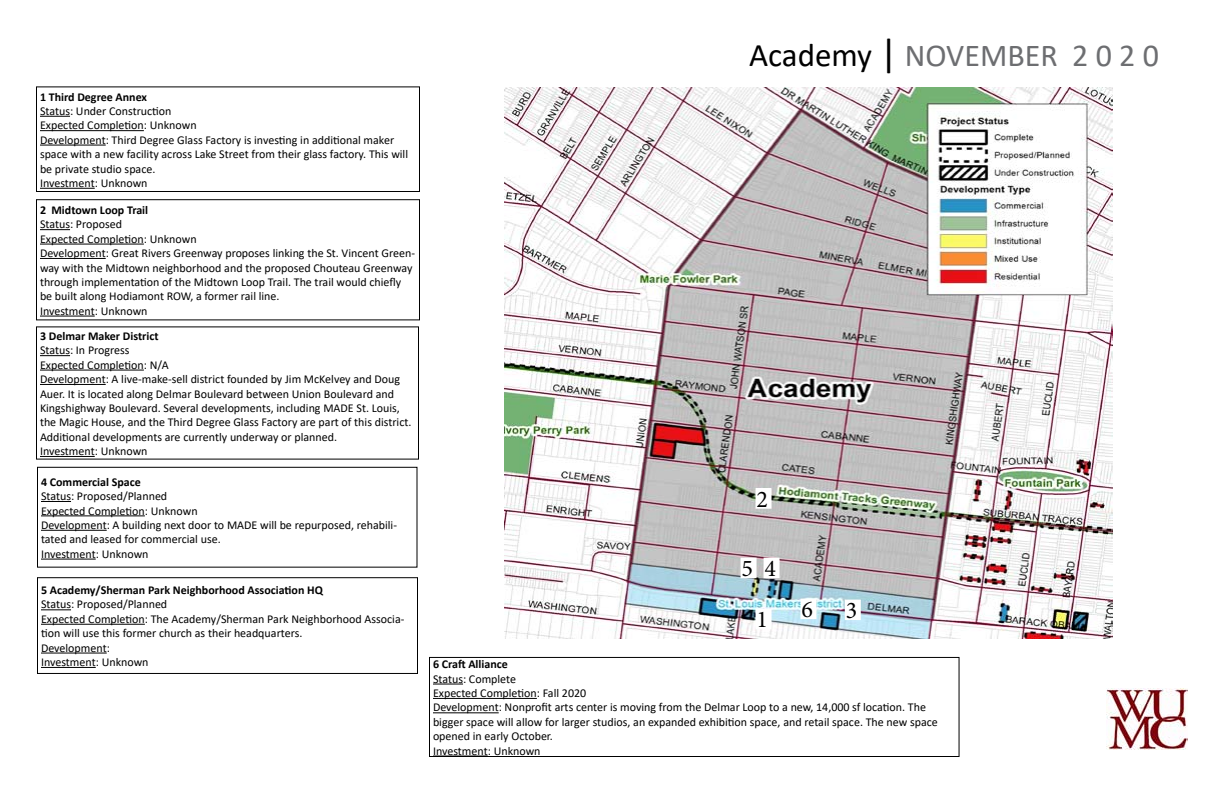
<style>
.page{position:relative;width:1224px;height:792px;background:#fff}
.page>*{position:absolute;margin:0;border:0;box-sizing:border-box;transform-origin:0 0}
.t1{font:32px "Calibri";color:#6d6e71}
.t2{font:24px "Minion Pro";color:#000}
.t3{font:12px/14.4px "Calibri";color:#000}
.t4{font:700 12px "Calibri";color:#000}
.s1{font-size:33px;color:#000}
.s2{font-size:39px;color:#000}
</style>
<div class="page">
<img style="left:505px;top:87px;width:607px;height:551px">
<hr style="left:40px;top:229px;width:30px;height:1px;background:#000">
<hr style="left:40px;top:244px;width:104px;height:1px;background:#000">
<hr style="left:40px;top:258px;width:66px;height:1px;background:#000">
<hr style="left:40px;top:316px;width:55px;height:1px;background:#000">
<div style="left:36px;top:199px;width:384px;height:121px;border:1px solid #000"></div>
<img style="left:1106px;top:689px;width:82px;height:61px">
<hr style="left:40px;top:355px;width:30px;height:1px;background:#000">
<hr style="left:40px;top:370px;width:104px;height:1px;background:#000">
<hr style="left:40px;top:384px;width:66px;height:1px;background:#000">
<hr style="left:40px;top:456px;width:55px;height:1px;background:#000">
<hr style="left:40px;top:116px;width:30px;height:1px;background:#000">
<hr style="left:40px;top:130px;width:104px;height:1px;background:#000">
<hr style="left:40px;top:145px;width:66px;height:1px;background:#000">
<hr style="left:40px;top:188px;width:55px;height:1px;background:#000">
<div style="left:36px;top:86px;width:384px;height:106px;border:1px solid #000"></div>
<hr style="left:41px;top:609px;width:30px;height:1px;background:#000">
<hr style="left:41px;top:624px;width:104px;height:1px;background:#000">
<hr style="left:41px;top:653px;width:66px;height:1px;background:#000">
<hr style="left:41px;top:667px;width:55px;height:1px;background:#000">
<div style="left:37px;top:577px;width:381px;height:97px;border:1px solid #000"></div>
<hr style="left:433px;top:684px;width:30px;height:1px;background:#000">
<hr style="left:433px;top:698px;width:104px;height:1px;background:#000">
<hr style="left:433px;top:712px;width:66px;height:1px;background:#000">
<div style="left:429px;top:657px;width:531px;height:100px;border:1px solid #000"></div>
<hr style="left:41px;top:501px;width:30px;height:1px;background:#000">
<hr style="left:41px;top:515px;width:104px;height:1px;background:#000">
<hr style="left:41px;top:530px;width:66px;height:1px;background:#000">
<hr style="left:41px;top:559px;width:55px;height:1px;background:#000">
<div style="left:37px;top:467px;width:381px;height:101px;border:1px solid #000"></div>
<div style="left:756px;top:609px;width:15px;height:20px;background:#fff"></div>
<div style="left:756px;top:609px;width:16px;height:20px;border:1px solid #fff"></div>
<div style="left:756px;top:489px;width:15px;height:19px;background:#fff"></div>
<div style="left:756px;top:488px;width:16px;height:21px;border:1px solid #fff"></div>
<div style="left:845px;top:600px;width:15px;height:20px;background:#fff"></div>
<div style="left:845px;top:600px;width:16px;height:20px;border:1px solid #fff"></div>
<div style="left:764px;top:558px;width:15px;height:20px;background:#fff"></div>
<div style="left:764px;top:558px;width:16px;height:20px;border:1px solid #fff"></div>
<div style="left:741px;top:558px;width:15px;height:20px;background:#fff"></div>
<div style="left:741px;top:558px;width:16px;height:20px;border:1px solid #fff"></div>
<div style="left:801px;top:599px;width:15px;height:20px;background:#fff"></div>
<div style="left:800px;top:599px;width:16px;height:20px;border:1px solid #fff"></div>
<p class="t4" style="left:40px;top:88px;width:109px">1 Third Degree Annex</p>
<p class="t3" style="left:40px;top:103px;width:370px">Status: Under Construction<br>Expected Completion: Unknown<br>Development: Third Degree Glass Factory is investing in additional maker space with a new facility across Lake Street from their glass factory. This will be private studio space.<br>Investment: Unknown</p>
<p class="t4" style="left:40px;top:201px;width:110px">2 Midtown Loop Trail</p>
<p class="t3" style="left:40px;top:217px;width:377px">Status: Proposed<br>Expected Completion: Unknown<br>Development: Great Rivers Greenway proposes linking the St. Vincent Green&shy;way with the Midtown neighborhood and the proposed Chouteau Greenway through implementation of the Midtown Loop Trail. The trail would chiefly be built along Hodiamont ROW, a former rail line.<br>Investment: Unknown</p>
<p class="t4" style="left:40px;top:327px;width:120px">3 Delmar Maker District</p>
<p class="t3" style="left:40px;top:343px;width:373px">Status: In Progress<br>Expected Completion: N/A<br>Development: A live-make-sell district founded by Jim McKelvey and Doug Auer. It is located along Delmar Boulevard between Union Boulevard and Kingshighway Boulevard. Several developments, including MADE St. Louis, the Magic House, and the Third Degree Glass Factory are part of this district.<br>Additional developments are currently underway or planned.<br>Investment: Unknown</p>
<p class="t4" style="left:41px;top:473px;width:101px">4 Commercial Space</p>
<p class="t3" style="left:41px;top:489px;width:358px">Status: Proposed/Planned<br>Expected Completion: Unknown<br>Development: A building next door to MADE will be repurposed, rehabili&shy;tated and leased for commercial use.<br>Investment: Unknown</p>
<p class="t4" style="left:41px;top:582px;width:284px">5 Academy/Sherman Park Neighborhood Association HQ</p>
<p class="t3" style="left:41px;top:597px;width:365px">Status: Proposed/Planned<br>Expected Completion: The Academy/Sherman Park Neighborhood Associa&shy;tion will use this former church as their headquarters.<br>Development:<br>Investment: Unknown</p>
<h1 class="t1" style="left:749px;top:33px;width:411px"><span class="s1">Academy</span> <span class="s2">|</span> NOVEMBER 2 0 2 0</h1>
<h2 class="t2" style="left:757px;top:483px;width:13px">2</h2>
<h2 class="t2" style="left:742px;top:552px;width:36px">5 4</h2>
<h2 class="t2" style="left:757px;top:604px;width:13px">1</h2>
<h2 class="t2" style="left:802px;top:593px;width:13px">6</h2>
<h2 class="t2" style="left:846px;top:594px;width:13px">3</h2>
<p class="t4" style="left:433px;top:656px;width:76px">6 Craft Alliance</p>
<p class="t3" style="left:433px;top:671px;width:506px">Status: Complete<br>Expected Completion: Fall 2020<br>Development: Nonprofit arts center is moving from the Delmar Loop to a new, 14,000 sf location. The bigger space will allow for larger studios, an expanded exhibition space, and retail space. The new space opened in early October.<br>Investment: Unknown</p>
</div>
